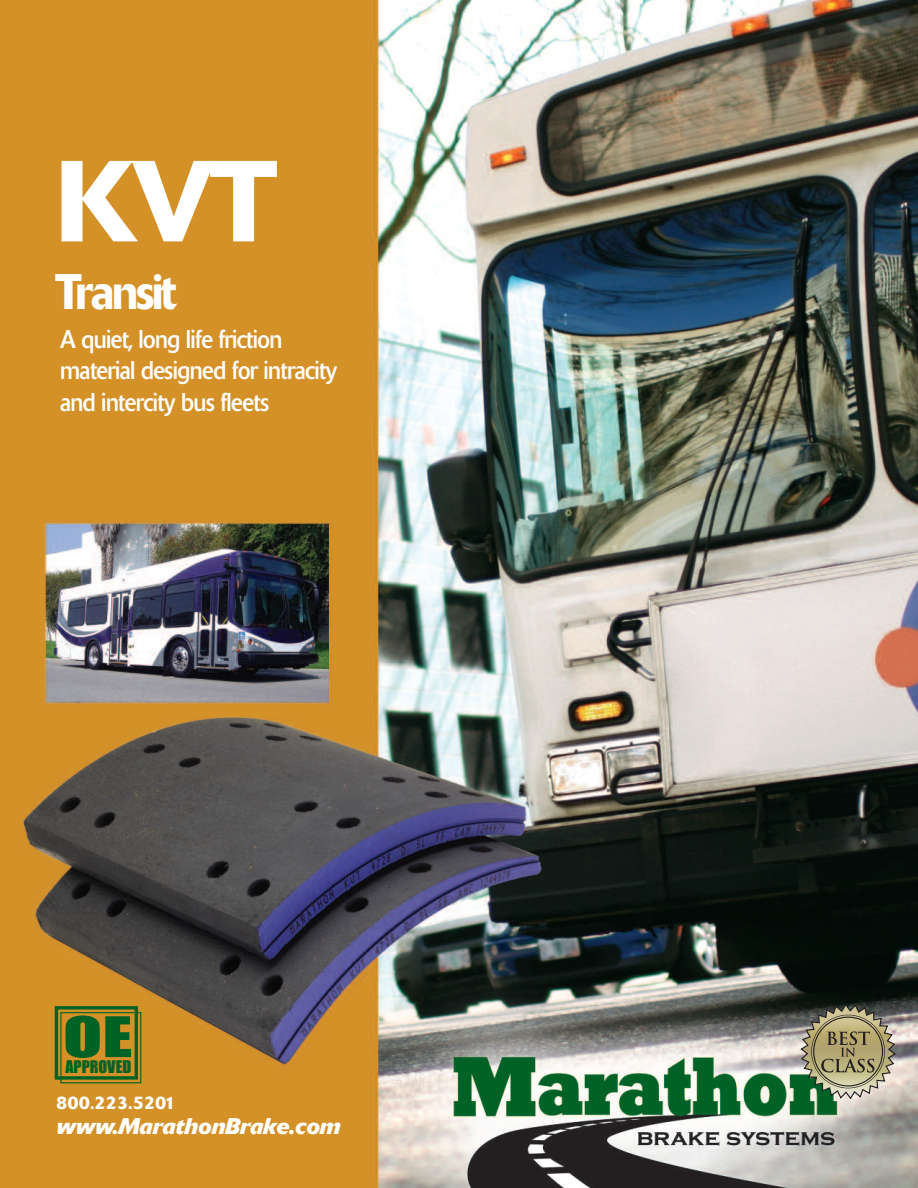
<style>
.page{position:relative;width:918px;height:1188px;background:#fff}
.page>*{position:absolute;margin:0;border:0;box-sizing:border-box;transform-origin:0 0}
.t1{font:500 114px "Delta";color:#fff}
.t2{font:51.6px "Impact";color:#006224;scale:1.4 1}
.t3{font:500 49.5px "Delta";letter-spacing:-.05em;color:#fff;scale:.9 1}
.t4{font:25.5px/31.5px "Delta";letter-spacing:-.025em;color:#fff;scale:.9 1}
.t5{font:italic 700 22.5px "Delta";color:#fff}
.t6{font:500 18px "Delta";color:#fff}
.t7{font:16.2px "Impact";color:#006224}
</style>
<div class="page">
<img style="left:0;top:0;width:918px;height:1188px">
<svg style="left:800px;top:1004px;width:96px;height:95px"></svg>
<div style="left:60px;top:1012px;width:81px;height:71px;border:1px solid #006224"></div>
<div style="left:55px;top:1006px;width:83px;height:74px;border:3px solid #006224"></div>
<h1 class="t1" style="left:56px;top:161px;width:223px">KVT</h1>
<h3 class="t3" style="left:56px;top:274px;width:136px">Transit</h3>
<p class="t4" style="left:60px;top:325px;width:310px">A quiet, long life friction material designed for intracity and intercity bus fleets</p>
<h2 class="t2" style="left:63px;top:997px;width:51px">OE</h2>
<p class="t7" style="left:65px;top:1054px;width:67px">APPROVED</p>
<p class="t6" style="left:56px;top:1096px;width:121px">800.223.5201</p>
<p class="t5" style="left:56px;top:1118px;width:286px">www.MarathonBrake.com</p>
</div>
